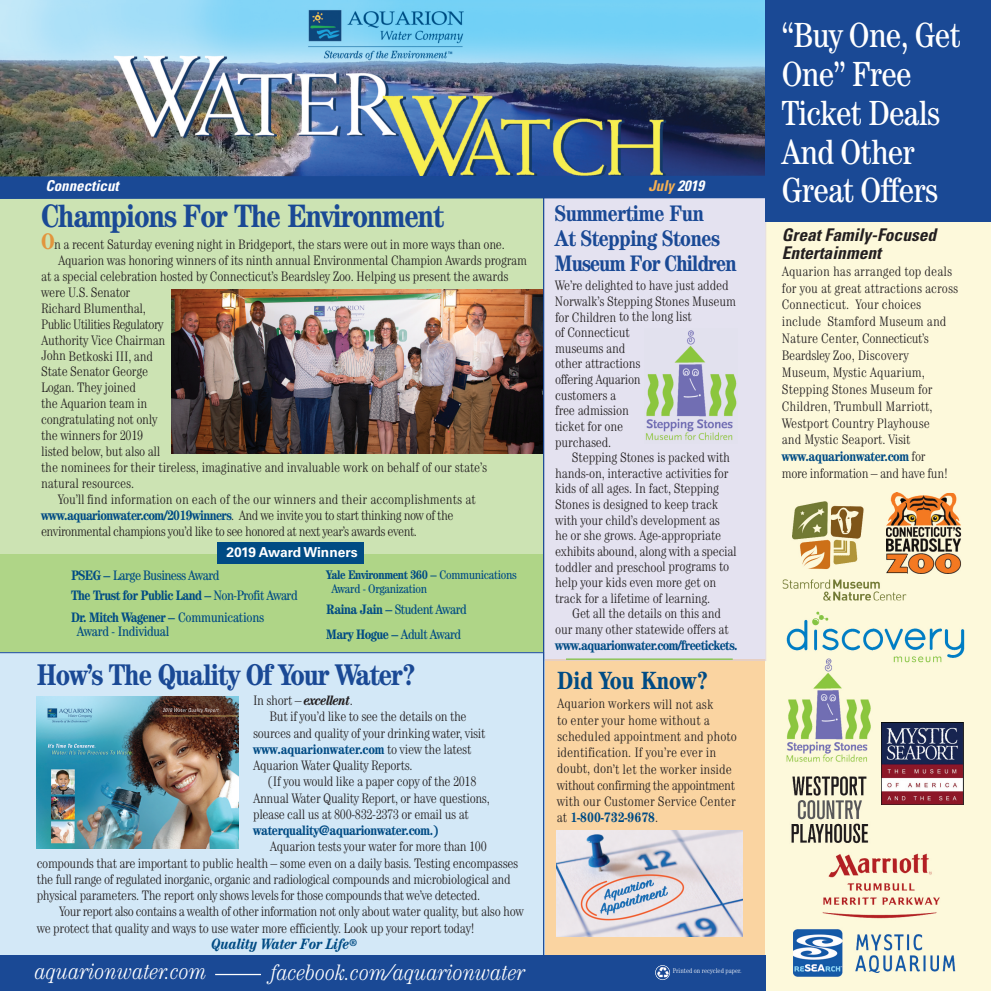
<style>
.page{position:relative;width:991px;height:991px;background:#fff}
.page>*{position:absolute;margin:0;border:0;box-sizing:border-box;transform-origin:0 0}
.t1{font:condensed 35px/38.8px "Century";letter-spacing:-.02em;color:#fff}
.t2{font:700 condensed 32.5px "Century";letter-spacing:-.03em;color:#1a4995}
.t3{font:700 condensed 30px "Century";letter-spacing:-.03em;color:#1a4995}
.t4{font:700 condensed 25px "Century";color:#004b84}
.t5{font:700 condensed 22.5px/25px "Century";letter-spacing:-.015em;color:#1a4995}
.t6{font:italic 300 condensed 22.5px "Century";color:#fff}
.t7{font:italic 700 condensed 17.5px/17.5px "Univers";color:#231f20}
.t8{font:italic 700 condensed 15px "Century";color:#004b84}
.t9{font:italic 700 condensed 15px "Univers";color:#fff}
.t10{font:italic 700 condensed 15px "Univers";color:#f5b052}
.t11{font:300 condensed 13.75px/15.6px "Century";letter-spacing:-.02em;color:#231f20}
.t12{font:300 condensed 13.75px/16.9px "Century";color:#231f20}
.t13{font:300 condensed 13.75px "Century";letter-spacing:-.04em;color:#231f20}
.t14{font:700 condensed 13.75px "Century";letter-spacing:-.025em;color:#004b84}
.t15{font:condensed 13.75px/20.5px "Century";letter-spacing:-.035em;color:#004b84}
.t16{font:condensed 13.75px/14px "Century";letter-spacing:-.015em;color:#004b84}
.t17{font:300 condensed 13.75px "Century";letter-spacing:-.045em;color:#231f20}
.t18{font:700 13.75px "Univers";color:#fff}
.t19{font:condensed 12.5px/14px "Century";letter-spacing:-.02em;color:#004b84}
.t20{font:300 condensed 6.88px "Century";color:#fff}
.s1{color:#fff}
.s2{font-weight:700;font-size:22.5px;color:#e2953d}
.s3{font-weight:700;color:#004b84}
.s4{font-weight:700}
.s5{font-weight:700;font-style:italic}
.s6{font-weight:300;color:#231f20}
</style>
<div class="page">
<div style="left:544px;top:659px;width:222px;height:298px;background:#fad4a1"></div>
<div style="left:0;top:197px;width:543px;height:357px;background:#cce3b3"></div>
<div style="left:0;top:554px;width:543px;height:99px;background:#afd587"></div>
<div style="left:0;top:653px;width:544px;height:304px;background:#d3e8f7"></div>
<div style="left:766px;top:47px;width:225px;height:944px;background:#fdf9db"></div>
<div style="left:544px;top:199px;width:222px;height:460px;background:#e4e2f0"></div>
<hr style="left:544px;top:659px;width:222px;height:2px;background:#e6cfc4">
<div style="left:0;top:955px;width:765px;height:36px;background:#1a4995"></div>
<img style="left:0;top:0;width:765px;height:176px">
<div style="left:765px;top:0;width:226px;height:221px;background:#1a4995"></div>
<img style="left:793px;top:929px;width:163px;height:48px">
<img style="left:906px;top:493px;width:55px;height:81px">
<img style="left:890px;top:493px;width:16px;height:8px">
<img style="left:782px;top:501px;width:124px;height:100px">
<img style="left:822px;top:853px;width:118px;height:66px">
<img style="left:791px;top:776px;width:78px;height:68px">
<hr style="left:215px;top:974px;width:46px;height:1px;background:#fff">
<svg style="left:657px;top:967px;width:11px;height:11px"></svg>
<div style="left:655px;top:965px;width:15px;height:15px;border:1px solid #fff;border-radius:50%"></div>
<img style="left:881px;top:723px;width:83px;height:82px">
<img style="left:872px;top:628px;width:93px;height:35px">
<img style="left:786px;top:611px;width:86px;height:151px">
<hr style="left:566px;top:658px;width:167px;height:2px;background:#7cc243">
<img style="left:557px;top:831px;width:186px;height:105px">
<img style="left:644px;top:328px;width:94px;height:116px">
<div style="left:0;top:176px;width:765px;height:23px;background:#1a4995"></div>
<img style="left:37px;top:696px;width:201px;height:152px">
<img style="left:172px;top:290px;width:371px;height:164px">
<hr style="left:543px;top:197px;width:1px;height:760px;background:#1a4995">
<hr style="left:0;top:652px;width:543px;height:1px;background:#1a4995">
<div style="left:217px;top:542px;width:146px;height:21px;background:#004b84"></div>
<p class="t9" style="left:45px;top:181px;width:75px">Connecticut</p>
<p class="t10" style="left:648px;top:181px;width:57px">July <span class="s1">2019</span></p>
<h2 class="t2" style="left:41px;top:204px;width:404px">Champions For The Environment</h2>
<p class="t11" style="left:41px;top:238px;width:465px"><span class="s2">O</span>n a recent Saturday evening night in Bridgeport, the stars were out in more ways than one.</p>
<p class="t11" style="left:58px;top:254px;width:470px">Aquarion was honoring winners of its ninth annual Environmental Champion Awards program</p>
<p class="t11" style="left:41px;top:270px;width:469px">at a special celebration hosted by Connecticut’s Beardsley Zoo. Helping us present the awards</p>
<p class="t11" style="left:41px;top:285px;width:91px">were U.S. Senator</p>
<p class="t11" style="left:41px;top:301px;width:106px">Richard Blumenthal,</p>
<p class="t17" style="left:41px;top:319px;width:124px">Public Utilities Regulatory</p>
<p class="t11" style="left:41px;top:333px;width:126px">Authority Vice Chairman</p>
<p class="t11" style="left:41px;top:349px;width:113px">John Betkoski III, and</p>
<p class="t11" style="left:41px;top:365px;width:109px">State Senator George</p>
<p class="t11" style="left:41px;top:381px;width:96px">Logan. They joined</p>
<p class="t11" style="left:41px;top:397px;width:108px">the Aquarion team in</p>
<p class="t11" style="left:41px;top:413px;width:118px">congratulating not only</p>
<p class="t11" style="left:41px;top:429px;width:104px">the winners for 2019</p>
<p class="t11" style="left:41px;top:445px;width:121px">listed below, but also all</p>
<p class="t11" style="left:41px;top:461px;width:448px">the nominees for their tireless, imaginative and invaluable work on behalf of our state’s</p>
<p class="t11" style="left:41px;top:477px;width:95px">natural resources.</p>
<p class="t12" style="left:58px;top:492px;width:419px">You’ll find information on each of the our winners and their accomplishments at</p>
<p class="t13" style="left:41px;top:511px;width:414px"><span class="s3">www.aquarionwater.com/2019winners</span>. And we invite you to start thinking now of the</p>
<p class="t13" style="left:41px;top:526px;width:377px">environmental champions you’d like to see honored at next year’s awards event.</p>
<p class="t18" style="left:227px;top:547px;width:133px">2019 AwardWinners</p>
<p class="t15" style="left:71px;top:566px;width:228px"><span class="s4">PSEG –</span> Large Business Award<br><span class="s4">The Trust for Public Land –</span> Non-Profit Award</p>
<p class="t16" style="left:77px;top:612px;width:189px;text-indent:-6px"><span class="s4">Dr. Mitch Wagener –</span> Communications<br>Award - Individual</p>
<p class="t19" style="left:331px;top:569px;width:187px;text-indent:-5px"><span class="s4">Yale Environment 360 –</span> Communications<br>Award - Organization</p>
<p class="t15" style="left:326px;top:597px;width:142px;line-height:25.5px"><span class="s4">Raina Jain –</span> Student Award<br><span class="s4">Mary Hogue –</span> Adult Award</p>
<h3 class="t3" style="left:37px;top:664px;width:381px">How’s The Quality Of Your Water?</h3>
<p class="t11" style="left:253px;top:694px;width:101px">In short – <span class="s5">excellent</span>.</p>
<p class="t11" style="left:269px;top:710px;width:199px">But if you’d like to see the details on the</p>
<p class="t11" style="left:253px;top:726px;width:234px">sources and quality of your drinking water, visit</p>
<p class="t14" style="left:253px;top:744px;width:220px">www.aquarionwater.com <span class="s6">to view the latest</span></p>
<p class="t11" style="left:253px;top:759px;width:161px">Aquarion Water Quality Reports.</p>
<p class="t11" style="left:267px;top:775px;width:211px">(If you would like a paper copy of the 2018</p>
<p class="t11" style="left:253px;top:791px;width:238px">Annual Water Quality Report, or have questions,</p>
<p class="t11" style="left:253px;top:807px;width:217px">please call us at 800-832-2373 or email us at</p>
<p class="t14" style="left:253px;top:826px;width:187px">waterquality@aquarionwater.com.)</p>
<p class="t11" style="left:37px;top:840px;width:483px;line-height:16.2px;text-indent:233px">Aquarion tests your water for more than 100 compounds that are important to public health – some even on a daily basis. Testing encompasses the full range of regulated inorganic, organic and radiological compounds and microbiological and physical parameters. The report only shows levels for those compounds that we’ve detected.</p>
<p class="t11" style="left:37px;top:905px;width:489px;line-height:16.2px;text-indent:23px">Your report also contains a wealth of other information not only about water quality, but also how we protect that quality and ways to use water more efficiently. Look up your report today!</p>
<p class="t8" style="left:212px;top:938px;width:147px">Quality Water For Life<sup>®</sup></p>
<h3 class="t5" style="left:555px;top:203px;width:183px">Summertime Fun<br>At Stepping Stones<br>Museum For Children</h3>
<p class="t11" style="left:555px;top:279px;width:182px">We’re delighted to have just added<br>Norwalk’s Stepping Stones Museum for Children to the long list<br>of Connecticut<br>museums and<br>other attractions<br>offering Aquarion<br>customers a<br>free admission<br>ticket for one<br>purchased.</p>
<p class="t11" style="left:555px;top:451px;width:183px;text-indent:17px">Stepping Stones is packed with hands-on, interactive activities for kids of all ages. In fact, Stepping Stones is designed to keep track with your child’s development as<br>he or she grows. Age-appropriate exhibits abound, along with a special toddler and preschool programs to help your kids even more get on track for a lifetime of learning.</p>
<p class="t11" style="left:555px;top:607px;width:175px;text-indent:17px">Get all the details on this and our many other statewide offers at</p>
<p class="t14" style="left:555px;top:640px;width:184px">www.aquarionwater.com/freetickets.</p>
<h3 class="t4" style="left:557px;top:672px;width:152px">Did You Know?</h3>
<p class="t12" style="left:557px;top:697px;width:182px;line-height:16.2px">Aquarion workers will not ask<br>to enter your home without a scheduled appointment and photo identification. If you’re ever in doubt, don’t let the worker inside without confirming the appointment with our Customer Service Center at <span class="s3">1-800-732-9678</span>.</p>
<h3 class="t6" style="left:35px;top:964px;width:173px">aquarionwater.com</h3>
<h3 class="t6" style="left:271px;top:964px;width:256px">facebook.com/aquarionwater</h3>
<p class="t20" style="left:673px;top:968px;width:70px">Printed on recycled paper.</p>
<h1 class="t1" style="left:782px;top:19px;width:180px">“Buy One, Get<br>One” Free<br>Ticket Deals<br>And Other<br>Great Offers</h1>
<p class="t7" style="left:782px;top:228px;width:156px">Great Family-Focused<br>Entertainment</p>
<p class="t12" style="left:782px;top:264px;width:178px">Aquarion has arranged top deals for you at great attractions across<br>Connecticut. Your choices include Stamford Museum and<br>Nature Center, Connecticut’s<br>Beardsley Zoo, Discovery<br>Museum, Mystic Aquarium,<br>Stepping Stones Museum for<br>Children, Trumbull Marriott,<br>Westport Country Playhouse<br>and Mystic Seaport. Visit <span class="s3">www.aquarionwater.com</span> for<br>more information – and have fun!</p>
</div>
